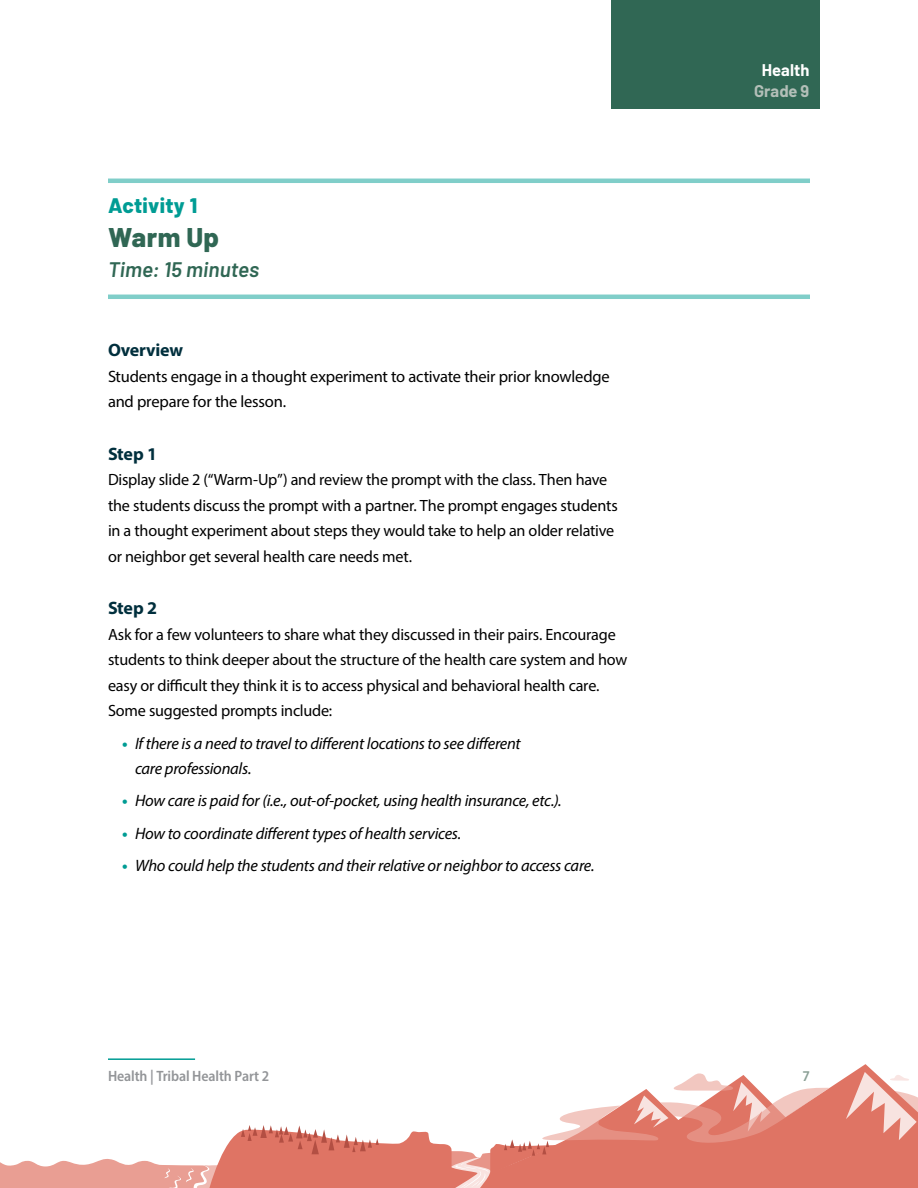
<style>
.page{position:relative;width:918px;height:1188px;background:#fff}
.page>*{position:absolute;margin:0;border:0;box-sizing:border-box;transform-origin:0 0}
.Activity_Header{font:800 27px "Barlow";letter-spacing:.015em;color:#306754}
.Activity_Time{font:italic 600 21px "Barlow";letter-spacing:.005em;color:#306754}
.Activity_Number{font:800 21px "Barlow";letter-spacing:.015em;color:#009c94}
.Activity_Subhead{font:700 18px "Myriad Pro";letter-spacing:-.01em;color:#002f3d}
.t1{font:italic 16.5px/25.5px "Myriad Pro";letter-spacing:-.015em;color:#000}
.Body{font:16.5px/25.5px "Myriad Pro";letter-spacing:-.01em;color:#000}
.t2{font:700 16.5px "Barlow";color:#fff}
.t3{font:700 16.5px "Barlow";color:#b3bfb8}
.Body-2{font:16.35px/25.5px "Myriad Pro";letter-spacing:-.015em;color:#000}
.t4{font:600 semi-condensed 15px "Myriad Pro";letter-spacing:-.01em;color:#939598}
.t5{font:600 semi-condensed 15px "Myriad Pro";color:#8ba096}
.s1{font-weight:700;font-style:normal;color:#009c94}
</style>
<div class="page">
<hr style="left:108px;top:179px;width:702px;height:4px;background:#80cec9">
<hr style="left:108px;top:295px;width:702px;height:4px;background:#80cec9">
<hr style="left:108px;top:1058px;width:87px;height:2px;background:#009c94">
<svg style="left:0;top:1159px;width:205px;height:29px"></svg>
<svg style="left:205px;top:1064px;width:669px;height:124px"></svg>
<svg style="left:241px;top:1125px;width:138px;height:29px"></svg>
<svg style="left:438px;top:1072px;width:480px;height:116px"></svg>
<div style="left:612px;top:0;width:208px;height:108px;background:#306754"></div>
<p class="Activity_Number" style="left:108px;top:190px;width:91px">Activity 1</p>
<p class="Activity_Header" style="left:108px;top:217px;width:113px">Warm Up</p>
<p class="Activity_Time" style="left:108px;top:254px;width:153px">Time: 15 minutes</p>
<p class="Activity_Subhead" style="left:108px;top:339px;width:77px">Overview</p>
<p class="Body" style="left:108px;top:363px;width:503px">Students engage in a thought experiment to activate their prior knowledge and prepare for the lesson.</p>
<p class="Activity_Subhead" style="left:108px;top:442px;width:51px">Step 1</p>
<p class="Body-2" style="left:108px;top:467px;width:511px">Display slide 2 (“Warm-Up”) and review the prompt with the class. Then have the students discuss the prompt with a partner. The prompt engages students in a thought experiment about steps they would take to help an older relative or neighbor get several health care needs met.</p>
<p class="Activity_Subhead" style="left:108px;top:597px;width:51px">Step 2</p>
<p class="Body-2" style="left:108px;top:621px;width:521px">Ask for a few volunteers to share what they discussed in their pairs. Encourage students to think deeper about the structure of the health care system and how easy or difficult they think it is to access physical and behavioral health care.<br>Some suggested prompts include:</p>
<p class="t1" style="left:135px;top:730px;width:387px;text-indent:-13px"><span class="s1">•</span> If there is a need to travel to different locations to see different care professionals.</p>
<p class="t1" style="left:122px;top:788px;width:441px"><span class="s1">•</span> How care is paid for (i.e., out-of-pocket, using health insurance, etc.).</p>
<p class="t1" style="left:122px;top:820px;width:341px"><span class="s1">•</span> How to coordinate different types of health services.</p>
<p class="t1" style="left:122px;top:852px;width:474px"><span class="s1">•</span> Who could help the students and their relative or neighbor to access care.</p>
<p class="t2" style="left:762px;top:58px;width:49px">Health</p>
<p class="t3" style="left:754px;top:79px;width:57px">Grade 9</p>
<p class="t4" style="left:108px;top:1066px;width:163px">Health | Tribal Health Part 2</p>
<p class="t5" style="left:803px;top:1066px;width:9px">7</p>
</div>
